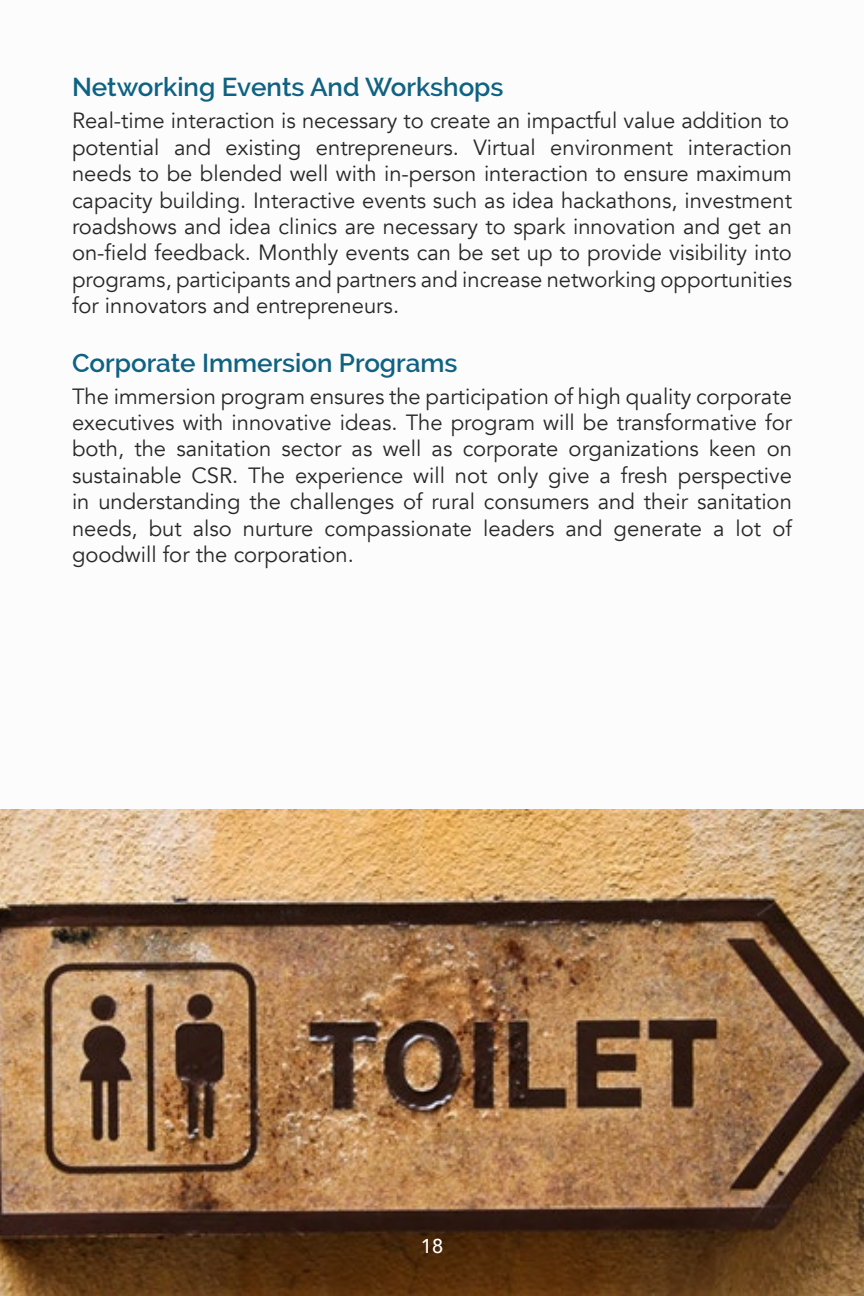
<style>
.page{position:relative;width:864px;height:1296px;background:#fff}
.page>*{position:absolute;margin:0;border:0;box-sizing:border-box;transform-origin:0 0}
.t1{font:600 26px "Raleway";color:#0f6283}
.t2{font:22px/26.4px "Avenir";color:#292829}
.t3{font:500 20px "Avenir";color:#fff}
</style>
<div class="page">
<img style="left:0;top:809px;width:864px;height:487px">
<p class="t1" style="left:72px;top:72px;width:433px">Networking Events And Workshops</p>
<p class="t2" style="left:72px;top:108px;width:722px">Real-time interaction is necessary to create an impactful value addition to potential and existing entrepreneurs. Virtual environment interaction needs to be blended well with in-person interaction to ensure maximum capacity building. Interactive events such as idea hackathons, investment roadshows and idea clinics are necessary to spark innovation and get an on-field feedback. Monthly events can be set up to provide visibility into programs, participants and partners and increase networking opportunities for innovators and entrepreneurs.</p>
<p class="t1" style="left:72px;top:348px;width:387px">Corporate Immersion Programs</p>
<p class="t2" style="left:72px;top:383px;width:722px;text-align:justify">The immersion program ensures the participation of high quality corporate executives with innovative ideas. The program will be transformative for both, the sanitation sector as well as corporate organizations keen on sustainable CSR. The experience will not only give a fresh perspective in understanding the challenges of rural consumers and their sanitation needs, but also nurture compassionate leaders and generate a lot of goodwill for the corporation.</p>
<p class="t3" style="left:421px;top:1229px;width:24px">18</p>
</div>
